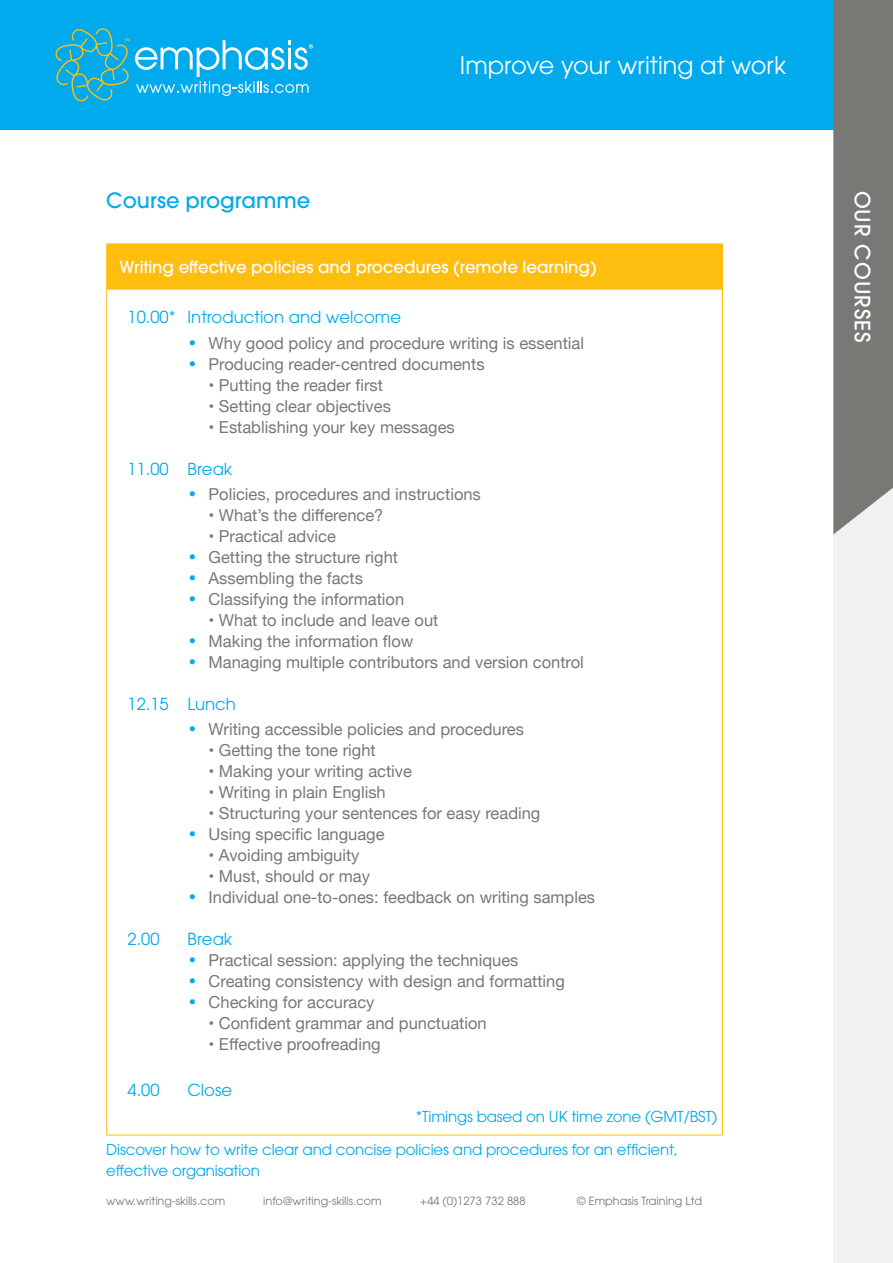
<style>
.page{position:relative;width:893px;height:1263px;background:#fff}
.page>*{position:absolute;margin:0;border:0;box-sizing:border-box;transform-origin:0 0}
.t1{font:24px "Avant Garde";color:#fff}
.t2{font:500 21px "Avant Garde";color:#00aaec}
.t3{font:500 21px "Avant Garde";letter-spacing:.05em;color:#fff}
.t4{font:16.5px "Helvetica Neue";color:#797875}
.t5{font:16.5px "Avant Garde";color:#00aaec}
.t6{font:500 16.5px "Avant Garde";color:#fff}
.t7{font:15px/21px "Avant Garde";letter-spacing:-.01em;color:#00aaec}
.t8{font:11.25px "Avant Garde";color:#797875}
.s1{font-family:"Avant Garde";color:#00aaec}
</style>
<div class="page">
<div style="left:833px;top:0;width:60px;height:1263px;background:#f1f1f2"></div>
<div style="left:0;top:0;width:893px;height:130px;background:#00aaec"></div>
<svg style="left:833px;top:0;width:60px;height:534px;background:#7f807d"></svg>
<svg style="left:55px;top:28px;width:258px;height:74px"></svg>
<div style="left:107px;top:244px;width:615px;height:45px;background:#febe10"></div>
<hr style="left:106px;top:289px;width:1px;height:846px;background:#febe10">
<hr style="left:722px;top:289px;width:1px;height:846px;background:#febe10">
<hr style="left:106px;top:1135px;width:617px;height:1px;background:#febe10">
<hr style="left:106px;top:243px;width:617px;height:1px;background:#febe10">
<hr style="left:106px;top:244px;width:1px;height:45px;background:#febe10">
<hr style="left:722px;top:244px;width:1px;height:45px;background:#febe10">
<hr style="left:107px;top:289px;width:615px;height:1px;background:#febe10">
<p class="t2" style="left:106px;top:187px;width:206px">Course programme</p>
<h1 class="t1" style="left:460px;top:51px;width:328px">Improve your writing at work</h1>
<p class="t6" style="left:119px;top:257px;width:479px">Writing effective policies and procedures (remote learning)</p>
<p class="t5" style="left:128px;top:307px;width:275px">10.00* Introduction and welcome</p>
<p class="t4" style="left:188px;top:331px;width:398px"><span class="s1">•</span> Why good policy and procedure writing is essential</p>
<p class="t4" style="left:188px;top:352px;width:299px"><span class="s1">•</span> Producing reader-centred documents</p>
<p class="t4" style="left:209px;top:373px;width:176px">• Putting the reader first</p>
<p class="t4" style="left:209px;top:394px;width:184px">• Setting clear objectives</p>
<p class="t4" style="left:209px;top:415px;width:248px">• Establishing your key messages</p>
<p class="t5" style="left:128px;top:459px;width:106px">11.00 Break</p>
<p class="t4" style="left:188px;top:482px;width:295px"><span class="s1">•</span> Policies, procedures and instructions</p>
<p class="t4" style="left:209px;top:503px;width:176px">• What’s the difference?</p>
<p class="t4" style="left:209px;top:524px;width:129px">• Practical advice</p>
<p class="t4" style="left:188px;top:545px;width:212px"><span class="s1">•</span> Getting the structure right</p>
<p class="t4" style="left:188px;top:566px;width:177px"><span class="s1">•</span> Assembling the facts</p>
<p class="t4" style="left:188px;top:587px;width:218px"><span class="s1">•</span> Classifying the information</p>
<p class="t4" style="left:209px;top:608px;width:231px">• What to include and leave out</p>
<p class="t4" style="left:188px;top:629px;width:227px"><span class="s1">•</span> Making the information flow</p>
<p class="t4" style="left:188px;top:650px;width:398px"><span class="s1">•</span> Managing multiple contributors and version control</p>
<p class="t5" style="left:128px;top:694px;width:110px">12.15 Lunch</p>
<p class="t4" style="left:188px;top:717px;width:338px"><span class="s1">•</span> Writing accessible policies and procedures</p>
<p class="t4" style="left:209px;top:738px;width:169px">• Getting the tone right</p>
<p class="t4" style="left:209px;top:759px;width:205px">• Making your writing active</p>
<p class="t4" style="left:209px;top:780px;width:179px">• Writing in plain English</p>
<p class="t4" style="left:209px;top:801px;width:333px">• Structuring your sentences for easy reading</p>
<p class="t4" style="left:188px;top:822px;width:199px"><span class="s1">•</span> Using specific language</p>
<p class="t4" style="left:209px;top:843px;width:152px">• Avoiding ambiguity</p>
<p class="t4" style="left:209px;top:864px;width:163px">• Must, should or may</p>
<p class="t4" style="left:188px;top:885px;width:409px"><span class="s1">•</span> Individual one-to-ones: feedback on writing samples</p>
<p class="t5" style="left:128px;top:929px;width:33px">2.00</p>
<p class="t5" style="left:188px;top:929px;width:46px">Break</p>
<p class="t4" style="left:188px;top:948px;width:332px"><span class="s1">•</span> Practical session: applying the techniques</p>
<p class="t4" style="left:188px;top:969px;width:379px"><span class="s1">•</span> Creating consistency with design and formatting</p>
<p class="t4" style="left:188px;top:990px;width:188px"><span class="s1">•</span> Checking for accuracy</p>
<p class="t4" style="left:209px;top:1011px;width:280px">• Confident grammar and punctuation</p>
<p class="t4" style="left:209px;top:1032px;width:174px">• Effective proofreading</p>
<p class="t5" style="left:128px;top:1080px;width:33px">4.00</p>
<p class="t5" style="left:188px;top:1080px;width:46px">Close</p>
<p class="t7" style="left:416px;top:1105px;width:303px">*Timings based on UK time zone (GMT/BST)</p>
<p class="t7" style="left:106px;top:1139px;width:573px">Discover how to write clear and concise policies and procedures for an efficient, effective organisation</p>
<p class="t8" style="left:106px;top:1194px;width:121px">www.writing-skills.com</p>
<p class="t8" style="left:263px;top:1194px;width:120px">info@writing-skills.com</p>
<p class="t8" style="left:420px;top:1194px;width:107px">+44 (0)1273 732 888</p>
<p class="t8" style="left:577px;top:1194px;width:127px">© Emphasis Training Ltd</p>
<p class="t3" style="left:875px;top:191px;width:154px;rotate:90deg">OUR COURSES</p>
</div>
